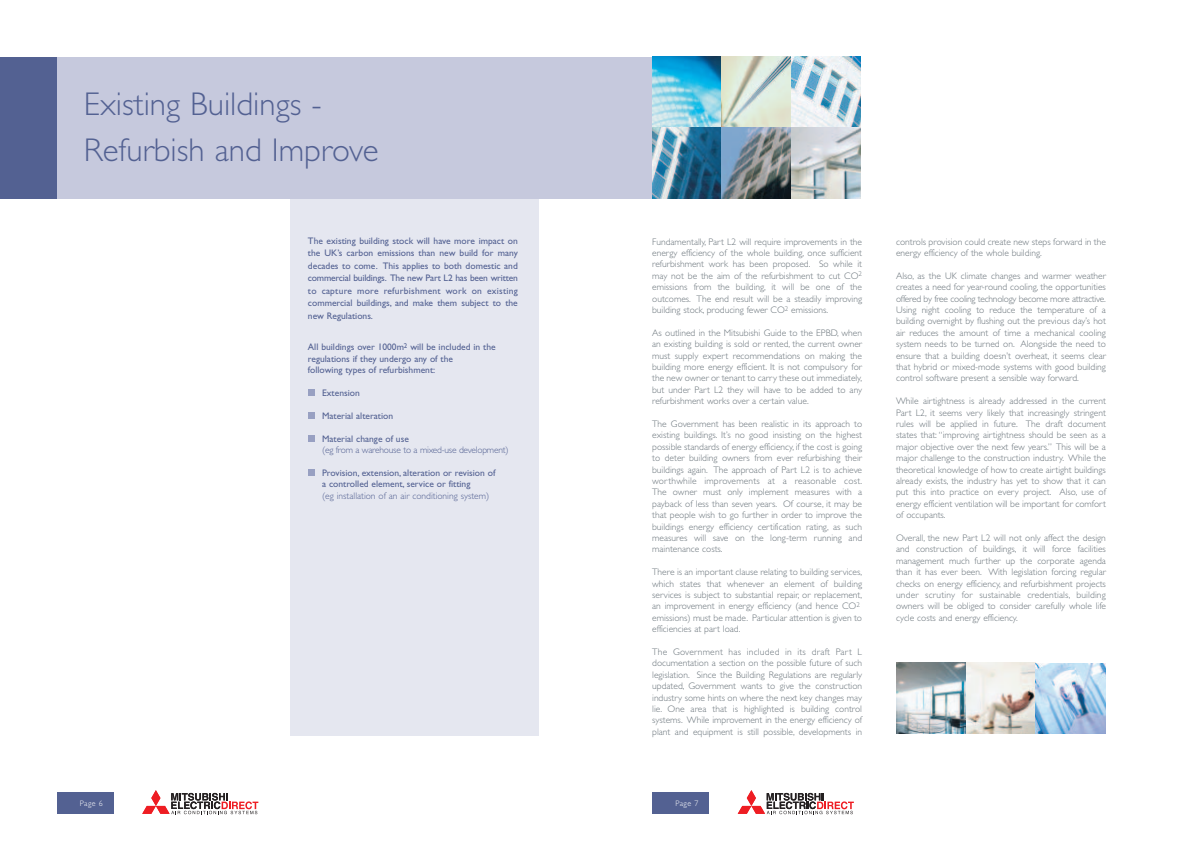
<style>
.page{position:relative;width:1191px;height:842px;background:#fff}
.page>*{position:absolute;margin:0;border:0;box-sizing:border-box;transform-origin:0 0}
.t1{font:300 33px/46px "Gill Sans";color:#536192}
.t2{font:300 9.5px/11.4px "Gill Sans";color:#6a747b;text-align:justify}
.t3{font:9.5px/12.5px "Gill Sans";color:#536192}
.t4{font:300 9.5px "Gill Sans";letter-spacing:-.025em;color:#536192}
.t5{font:300 9.5px "Gill Sans";color:#536192}
.t6{font:300 8px "Gill Sans";letter-spacing:.05em;color:#fff}
</style>
<div class="page">
<div style="left:290px;top:190px;width:248px;height:545px;background:#e5e7f0"></div>
<div style="left:595px;top:57px;width:86px;height:141px;background:#c6c9dd"></div>
<svg style="left:737px;top:790px;width:117px;height:24px"></svg>
<div style="left:652px;top:793px;width:57px;height:21px;background:#536192"></div>
<img style="left:652px;top:57px;width:70px;height:71px">
<img style="left:652px;top:128px;width:70px;height:70px">
<svg style="left:722px;top:57px;width:69px;height:71px;background:#d3ddd0"></svg>
<svg style="left:722px;top:128px;width:69px;height:70px;background:#74828c"></svg>
<svg style="left:791px;top:57px;width:70px;height:71px"></svg>
<svg style="left:791px;top:128px;width:70px;height:70px;background:#c3cacc"></svg>
<img style="left:896px;top:663px;width:70px;height:71px">
<svg style="left:966px;top:663px;width:69px;height:71px"></svg>
<svg style="left:1035px;top:663px;width:70px;height:71px;background:#abcae5"></svg>
<div style="left:0;top:57px;width:595px;height:141px;background:#c6c9dd"></div>
<div style="left:0;top:57px;width:57px;height:141px;background:#536192"></div>
<svg style="left:142px;top:790px;width:116px;height:24px"></svg>
<div style="left:57px;top:793px;width:56px;height:21px;background:#536192"></div>
<svg style="left:308px;top:390px;width:6px;height:6px"></svg>
<div style="left:308px;top:412px;width:6px;height:7px;background:#98a0c2"></div>
<svg style="left:308px;top:435px;width:6px;height:6px"></svg>
<div style="left:308px;top:469px;width:6px;height:7px;background:#98a0c2"></div>
<h1 class="t1" style="left:84px;top:84px;width:296px">Existing Buildings -<br>Refurbish and Improve</h1>
<p class="t3" style="left:308px;top:235px;width:211px;text-align:justify">The existing building stock will have more impact on the UK’s carbon emissions than new build for many decades to come. This applies to both domestic and commercial buildings. The new Part L2 has been written to capture more refurbishment work on existing commercial buildings, and make them subject to the new Regulations.</p>
<p class="t3" style="left:308px;top:342px;width:189px;line-height:11.4px">All buildings over 1000m<sup>2</sup> will be included in the regulations if they undergo any of the<br>following types of refurbishment:</p>
<p class="t3" style="left:322px;top:387px;width:39px">Extension</p>
<p class="t3" style="left:322px;top:410px;width:72px">Material alteration</p>
<p class="t3" style="left:322px;top:433px;width:88px">Material change of use</p>
<p class="t4" style="left:322px;top:446px;width:188px">(eg from a warehouse to a mixed-use development)</p>
<p class="t3" style="left:322px;top:468px;width:175px;line-height:11.4px">Provision, extension, alteration or revision of a controlled element, service or fitting</p>
<p class="t5" style="left:322px;top:492px;width:169px">(eg installation of an air conditioning system)</p>
<p class="t2" style="left:652px;top:237px;width:211px">Fundamentally, Part L2 will require improvements in the energy efficiency of the whole building, once sufficient refurbishment work has been proposed. So while it may not be the aim of the refurbishment to cut CO<sup>2 </sup>emissions from the building, it will be one of the outcomes. The end result will be a steadily improving building stock, producing fewer CO<sup>2</sup> emissions.</p>
<p class="t2" style="left:652px;top:328px;width:211px">As outlined in the Mitsubishi Guide to the EPBD, when an existing building is sold or rented, the current owner must supply expert recommendations on making the building more energy efficient. It is not compulsory for the new owner or tenant to carry these out immediately, but under Part L2 they will have to be added to any refurbishment works over a certain value.</p>
<p class="t2" style="left:652px;top:419px;width:211px">The Government has been realistic in its approach to existing buildings. It’s no good insisting on the highest possible standards of energy efficiency, if the cost is going to deter building owners from ever refurbishing their buildings again. The approach of Part L2 is to achieve worthwhile improvements at a reasonable cost.<br>The owner must only implement measures with a payback of less than seven years. Of course, it may be that people wish to go further in order to improve the buildings energy efficiency certification rating, as such measures will save on the long-term running and maintenance costs.</p>
<p class="t2" style="left:652px;top:567px;width:211px;text-align:left">There is an important clause relating to building services, which states that whenever an element of building services is subject to substantial repair, or replacement, an improvement in energy efficiency (and hence CO<sup>2 </sup>emissions) must be made. Particular attention is given to efficiencies at part load.</p>
<p class="t2" style="left:652px;top:647px;width:211px">The Government has included in its draft Part L documentation a section on the possible future of such legislation. Since the Building Regulations are regularly updated, Government wants to give the construction industry some hints on where the next key changes may lie. One area that is highlighted is building control systems. While improvement in the energy efficiency of plant and equipment is still possible, developments in</p>
<p class="t6" style="left:80px;top:800px;width:25px">Page 6</p>
<p class="t6" style="left:675px;top:800px;width:25px">Page 7</p>
<p class="t2" style="left:896px;top:237px;width:211px">controls provision could create new steps forward in the energy efficiency of the whole building.</p>
<p class="t2" style="left:896px;top:271px;width:211px">Also, as the UK climate changes and warmer weather creates a need for year-round cooling, the opportunities offered by free cooling technology become more attractive.<br>Using night cooling to reduce the temperature of a building overnight by flushing out the previous day’s hot air reduces the amount of time a mechanical cooling system needs to be turned on. Alongside the need to ensure that a building doesn’t overheat, it seems clear that hybrid or mixed-mode systems with good building control software present a sensible way forward.</p>
<p class="t2" style="left:896px;top:396px;width:211px">While airtightness is already addressed in the current Part L2, it seems very likely that increasingly stringent rules will be applied in future. The draft document states that: “improving airtightness should be seen as a major objective over the next few years.” This will be a major challenge to the construction industry. While the theoretical knowledge of how to create airtight buildings already exists, the industry has yet to show that it can put this into practice on every project. Also, use of energy efficient ventilation will be important for comfort of occupants.</p>
<p class="t2" style="left:896px;top:533px;width:211px">Overall, the new Part L2 will not only affect the design and construction of buildings, it will force facilities management much further up the corporate agenda than it has ever been. With legislation forcing regular checks on energy efficiency, and refurbishment projects under scrutiny for sustainable credentials, building owners will be obliged to consider carefully whole life cycle costs and energy efficiency.</p>
</div>
